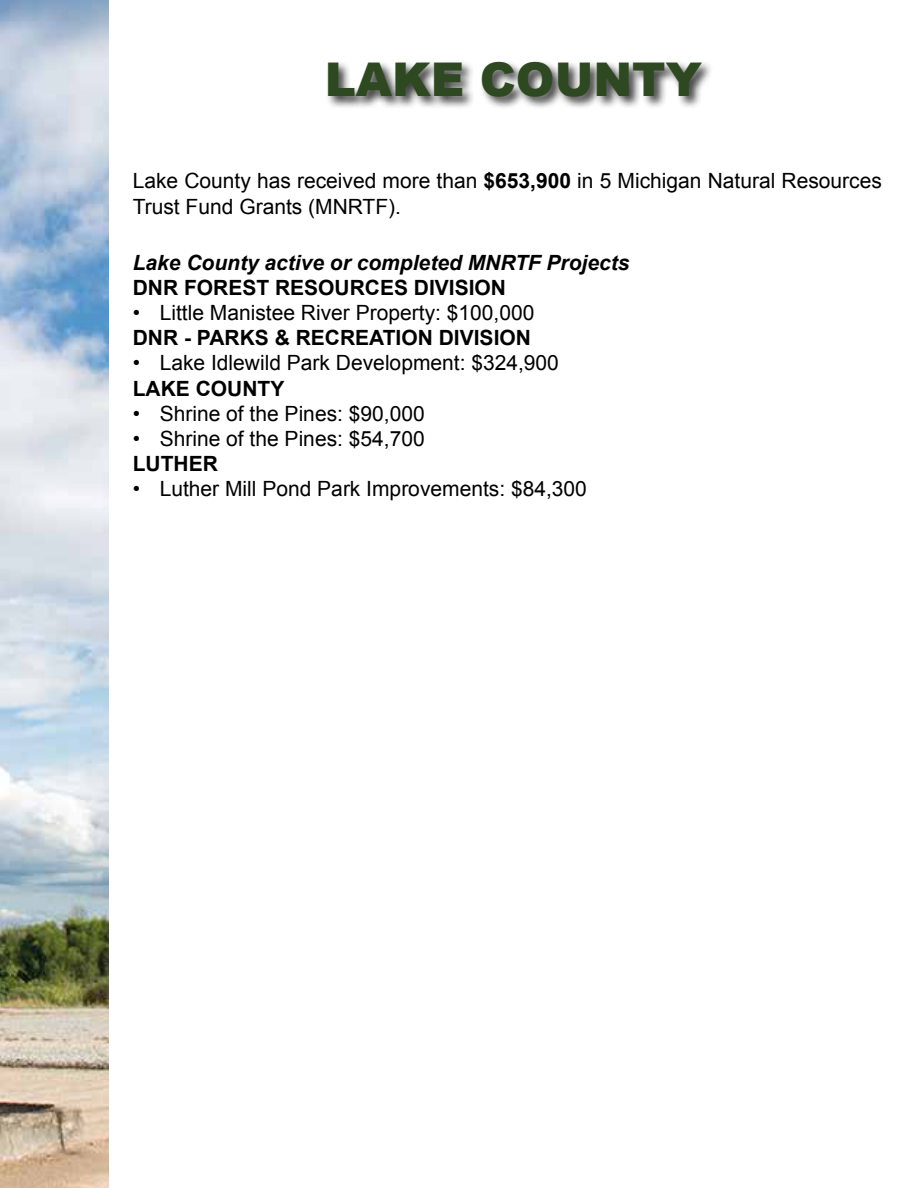
<style>
.page{position:relative;width:918px;height:1188px;background:#fff}
.page>*{position:absolute;margin:0;border:0;box-sizing:border-box;transform-origin:0 0}
.t1{font:900 46.5px "Arial";color:#2e4822}
.t2{font:21px/25.2px "Arial";color:#000}
.t3{font:700 21px "Arial";color:#000}
.t4{font:italic 700 21px "Arial";color:#000}
.s1{font-weight:700}
</style>
<div class="page">
<div style="left:325px;top:60px;width:389px;height:50px;background:#000;opacity:.75"></div>
<img style="left:1px;top:0;width:108px;height:1188px">
<h1 class="t1" style="left:325px;top:46px;width:379px">LAKE COUNTY</h1>
<p class="t2" style="left:133px;top:169px;width:751px">Lake County has received more than <span class="s1">$653,900</span> in 5 Michigan Natural Resources<br>Trust Fund Grants (MNRTF).</p>
<p class="t4" style="left:133px;top:248px;width:498px">Lake County active or completed MNRTF Projects</p>
<p class="t3" style="left:133px;top:274px;width:375px">DNR FOREST RESOURCES DIVISION</p>
<p class="t2" style="left:133px;top:300px;width:403px">• Little Manistee River Property: $100,000</p>
<p class="t3" style="left:133px;top:324px;width:400px">DNR - PARKS &amp; RECREATION DIVISION</p>
<p class="t2" style="left:133px;top:351px;width:428px">• Lake Idlewild Park Development: $324,900</p>
<p class="t3" style="left:133px;top:374px;width:153px">LAKE COUNTY</p>
<p class="t2" style="left:133px;top:401px;width:294px">• Shrine of the Pines: $90,000</p>
<p class="t2" style="left:133px;top:426px;width:294px">• Shrine of the Pines: $54,700</p>
<p class="t3" style="left:133px;top:450px;width:87px">LUTHER</p>
<p class="t2" style="left:133px;top:477px;width:456px">• Luther Mill Pond Park Improvements: $84,300</p>
</div>
